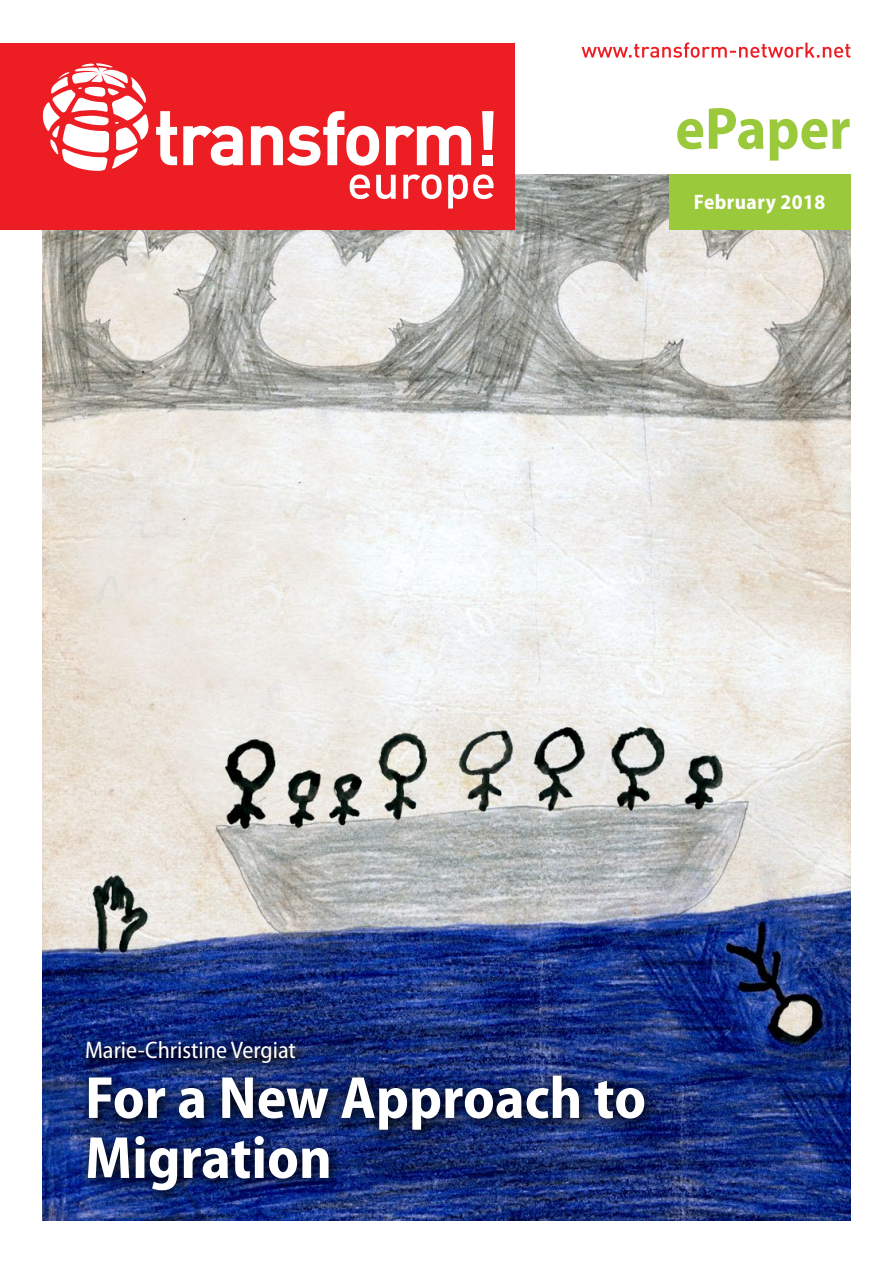
<style>
.page{position:relative;width:893px;height:1263px;background:#fff}
.page>*{position:absolute;margin:0;border:0;box-sizing:border-box;transform-origin:0 0}
.t1{font:700 semi-condensed 60px/60px "Myriad Pro";color:#fff}
.t2{font:700 semi-condensed 60px "Myriad Pro";color:#9aca3c}
.t3{font:semi-condensed 24px "Myriad Pro";color:#fff}
.t4{font:700 semi-condensed 21px "Myriad Pro";letter-spacing:.02em;color:#fff}
</style>
<div class="page">
<img style="left:43px;top:174px;width:807px;height:1046px">
<div style="left:669px;top:174px;width:181px;height:55px;background:#9aca3c"></div>
<div style="left:76px;top:1031px;width:584px;height:176px;background:#000;opacity:.75"></div>
<div style="left:0;top:43px;width:514px;height:186px;background:#ed1d24"></div>
<svg style="left:43px;top:63px;width:105px;height:108px"></svg>
<svg style="left:350px;top:174px;width:144px;height:34px"></svg>
<svg style="left:156px;top:111px;width:21px;height:54px"></svg>
<svg style="left:183px;top:126px;width:60px;height:40px"></svg>
<svg style="left:482px;top:111px;width:12px;height:39px"></svg>
<div style="left:483px;top:155px;width:10px;height:10px;background:#fff"></div>
<svg style="left:386px;top:126px;width:85px;height:39px"></svg>
<svg style="left:251px;top:111px;width:128px;height:55px"></svg>
<svg style="left:581px;top:43px;width:269px;height:15px"></svg>
<p class="t2" style="left:675px;top:95px;width:177px">ePaper</p>
<p class="t4" style="left:694px;top:190px;width:133px">February 2018</p>
<p class="t3" style="left:85px;top:1037px;width:212px">Marie-Christine Vergiat</p>
<p class="t1" style="left:85px;top:1068px;width:563px">For a New Approach to<br>Migration</p>
</div>
